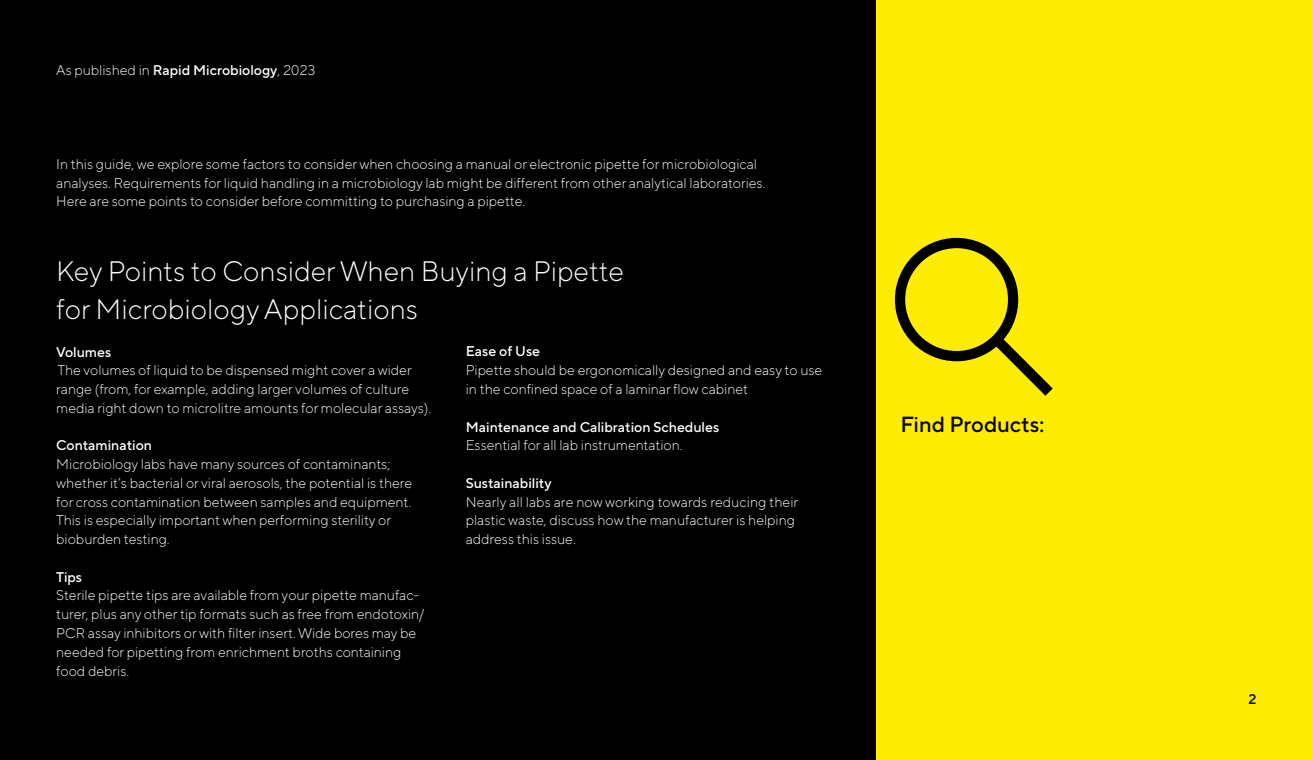
<style>
.page{position:relative;width:1313px;height:760px;background:#fff}
.page>*{position:absolute;margin:0;border:0;box-sizing:border-box;transform-origin:0 0}
.t1{font:300 28.12px/37.5px "TT Norms Pro";color:#fff}
.t2{font:500 21.88px "TT Norms Pro";color:#020204}
.t3{font:300 14.06px/18.8px "TT Norms Pro";color:#fff}
.t4{font:500 14.06px "TT Norms Pro";color:#fff}
.t5{font:500 14.06px "TT Norms Pro";color:#000}
.s1{font-weight:500}
</style>
<div class="page">
<div style="left:875px;top:0;width:437px;height:759px;background:#ffec03"></div>
<div style="left:0;top:0;width:876px;height:759px;background:#000"></div>
<svg style="left:895px;top:238px;width:157px;height:157px"></svg>
<p class="t3" style="left:56px;top:60px;width:261px">As published in <span class="s1">Rapid Microbiology</span>, 2023</p>
<p class="t3" style="left:56px;top:154px;width:710px">In this guide, we explore some factors to consider when choosing a manual or electronic pipette for microbiological analyses. Requirements for liquid handling in a microbiology lab might be different from other analytical laboratories.<br>Here are some points to consider before committing to purchasing a pipette.</p>
<h1 class="t1" style="left:56px;top:251px;width:569px">Key Points to Consider When Buying a Pipette for Microbiology Applications</h1>
<p class="t4" style="left:56px;top:341px;width:56px">Volumes</p>
<p class="t3" style="left:56px;top:360px;width:376px">The volumes of liquid to be dispensed might cover a wider range (from, for example, adding larger volumes of culture media right down to microlitre amounts for molecular assays).</p>
<p class="t4" style="left:56px;top:435px;width:97px">Contamination</p>
<p class="t3" style="left:56px;top:454px;width:357px">Microbiology labs have many sources of contaminants; whether it’s bacterial or viral aerosols, the potential is there for cross contamination between samples and equipment.<br>This is especially important when performing sterility or bioburden testing.</p>
<p class="t4" style="left:56px;top:566px;width:27px">Tips</p>
<p class="t3" style="left:56px;top:585px;width:369px">Sterile pipette tips are available from your pipette manufac&shy;turer, plus any other tip formats such as free from endotoxin/ PCR assay inhibitors or with filter insert. Wide bores may be needed for pipetting from enrichment broths containing food debris.</p>
<p class="t4" style="left:466px;top:341px;width:76px">Ease of Use</p>
<p class="t3" style="left:466px;top:360px;width:358px">Pipette should be ergonomically designed and easy to use in the confined space of a laminar flow cabinet</p>
<p class="t4" style="left:466px;top:416px;width:255px">Maintenance and Calibration Schedules</p>
<p class="t3" style="left:466px;top:435px;width:218px">Essential for all lab instrumentation.</p>
<p class="t4" style="left:466px;top:472px;width:87px">Sustainability</p>
<p class="t3" style="left:466px;top:491px;width:334px">Nearly all labs are now working towards reducing their plastic waste, discuss how the manufacturer is helping address this issue.</p>
<h2 class="t2" style="left:900px;top:408px;width:145px">Find Products:</h2>
<p class="t5" style="left:1248px;top:688px;width:10px">2</p>
</div>
